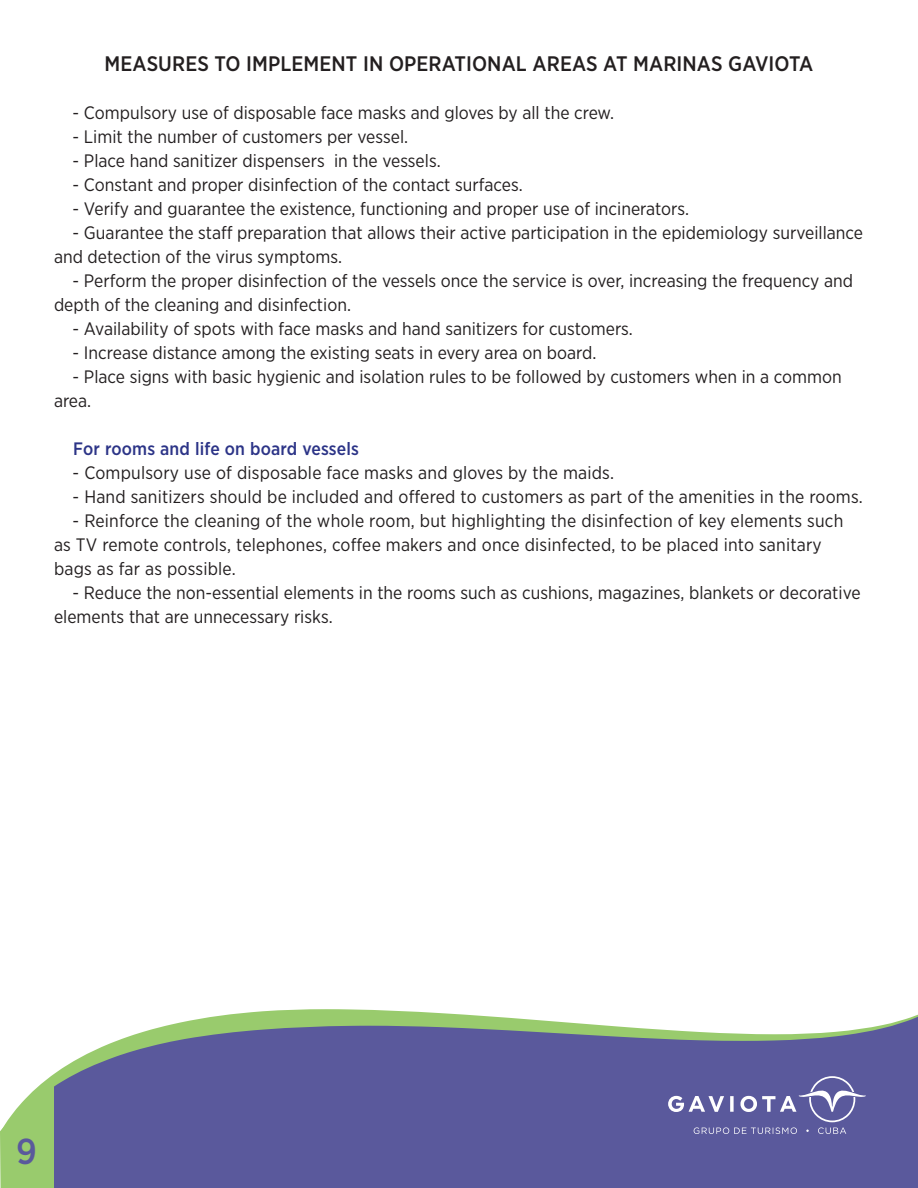
<style>
.page{position:relative;width:918px;height:1188px;background:#fff}
.page>*{position:absolute;margin:0;border:0;box-sizing:border-box;transform-origin:0 0}
.t1{font:500 36px "Gotham Narrow";color:#5a599c}
.Subtitular_2{font:500 21px "Gotham Narrow";letter-spacing:.005em;color:#231f20}
.t2{font:18px/24px "Gotham Narrow";color:#231f20}
.Subtitular_3{font:500 18px "Gotham Narrow";letter-spacing:.01em;color:#2c3487}
</style>
<div class="page">
<div style="left:54px;top:1133px;width:864px;height:55px;background:#5a599c"></div>
<svg style="left:54px;top:1009px;width:864px;height:124px;background:#777ca4"></svg>
<svg style="left:668px;top:1076px;width:198px;height:58px;background:#6f6ea8"></svg>
<svg style="left:0;top:1074px;width:54px;height:114px"></svg>
<p class="Subtitular_2" style="left:105px;top:50px;width:710px">MEASURES TO IMPLEMENT IN OPERATIONAL AREAS AT MARINAS GAVIOTA</p>
<p class="t2" style="left:73px;top:100px;width:543px">- Compulsory use of disposable face masks and gloves by all the crew.</p>
<p class="t2" style="left:73px;top:124px;width:337px">- Limit the number of customers per vessel.</p>
<p class="t2" style="left:73px;top:148px;width:370px">- Place hand sanitizer dispensers in the vessels.</p>
<p class="t2" style="left:73px;top:172px;width:452px">- Constant and proper disinfection of the contact surfaces.</p>
<p class="t2" style="left:73px;top:196px;width:618px">- Verify and guarantee the existence, functioning and proper use of incinerators.</p>
<p class="t2" style="left:54px;top:220px;width:811px;text-indent:19px">- Guarantee the staff preparation that allows their active participation in the epidemiology surveillance and detection of the virus symptoms.</p>
<p class="t2" style="left:54px;top:268px;width:801px;text-indent:19px">- Perform the proper disinfection of the vessels once the service is over, increasing the frequency and depth of the cleaning and disinfection.</p>
<p class="t2" style="left:73px;top:316px;width:562px">- Availability of spots with face masks and hand sanitizers for customers.</p>
<p class="t2" style="left:73px;top:340px;width:525px">- Increase distance among the existing seats in every area on board.</p>
<p class="t2" style="left:54px;top:364px;width:789px;text-indent:19px">- Place signs with basic hygienic and isolation rules to be followed by customers when in a common area.</p>
<p class="Subtitular_3" style="left:73px;top:437px;width:287px">For rooms and life on board vessels</p>
<p class="t2" style="left:73px;top:460px;width:543px">- Compulsory use of disposable face masks and gloves by the maids.</p>
<p class="t2" style="left:73px;top:484px;width:792px">- Hand sanitizers should be included and offered to customers as part of the amenities in the rooms.</p>
<p class="t2" style="left:54px;top:508px;width:791px;text-indent:19px">- Reinforce the cleaning of the whole room, but highlighting the disinfection of key elements such as TV remote controls, telephones, coffee makers and once disinfected, to be placed into sanitary bags as far as possible.</p>
<p class="t2" style="left:54px;top:580px;width:808px;text-indent:19px">- Reduce the non-essential elements in the rooms such as cushions, magazines, blankets or decorative elements that are unnecessary risks.</p>
<h1 class="t1" style="left:16px;top:1129px;width:22px">9</h1>
</div>
